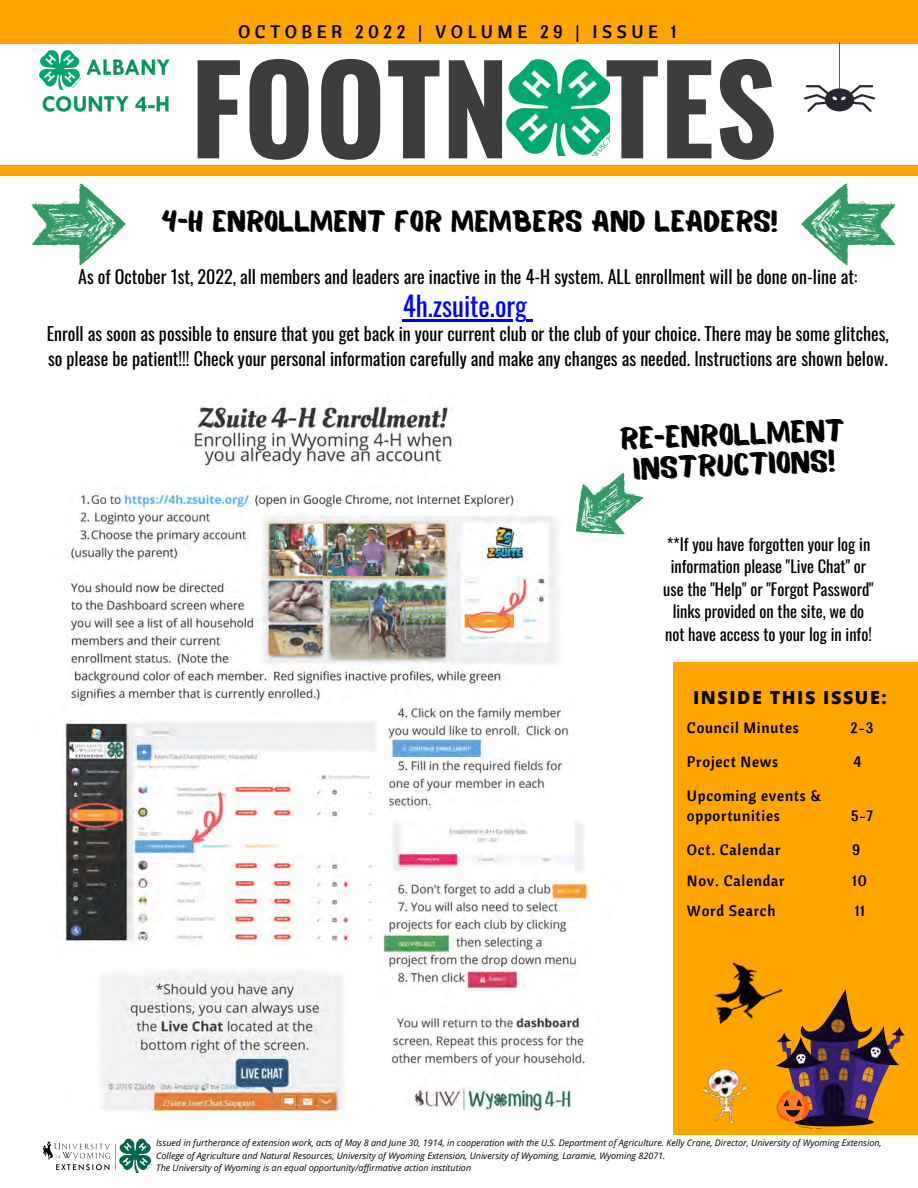
<style>
.page{position:relative;width:918px;height:1188px;background:#fff}
.page>*{position:absolute;margin:0;border:0;box-sizing:border-box;transform-origin:0 0}
.t1{font:700 121.05px "Oswald";letter-spacing:.005em;color:#3d3d3d}
.t2{font:30.9px/30.3px "Balmy";color:#000;text-align:center}
.t3{font:29.85px "Balmy";color:#000}
.t4{font:27px "Oswald";color:#00f}
.t5{font:18px/24.8px "Oswald";color:#000}
.t6{font:18px "Cantora One";letter-spacing:.25em;color:#000}
.t7{font:800 18px "Open Sans";letter-spacing:.085em;color:#000}
.t8{font:16.5px/22.5px "Oswald";color:#000;text-align:center}
.t9{font:15px/20.2px "Cantora One";letter-spacing:.05em;color:#000}
.t10{font:italic 9px/12.5px "Open Sans";color:#000}
</style>
<div class="page">
<div style="left:673px;top:662px;width:245px;height:504px;background:#ffa500"></div>
<img style="left:63px;top:401px;width:562px;height:722px">
<div style="left:0;top:166px;width:918px;height:10px;background:#ffa500"></div>
<div style="left:0;top:0;width:918px;height:43px;background:#ffa500"></div>
<img style="left:507px;top:59px;width:102px;height:96px">
<img style="left:39px;top:59px;width:131px;height:53px">
<img style="left:40px;top:50px;width:40px;height:40px">
<svg style="left:804px;top:42px;width:71px;height:70px"></svg>
<div style="left:0;top:1135px;width:918px;height:53px;background:#fff"></div>
<img style="left:43px;top:1139px;width:108px;height:33px">
<svg style="left:31px;top:183px;width:95px;height:83px"></svg>
<hr style="left:403px;top:319px;width:124px;height:2px;background:#00f">
<svg style="left:527px;top:319px;width:6px;height:2px"></svg>
<svg style="left:801px;top:183px;width:95px;height:83px"></svg>
<svg style="left:556px;top:460px;width:88px;height:97px"></svg>
<img style="left:701px;top:1069px;width:45px;height:55px">
<img style="left:714px;top:962px;width:63px;height:63px">
<img style="left:777px;top:989px;width:128px;height:140px">
<svg style="left:777px;top:1083px;width:32px;height:39px"></svg>
<h3 class="t6" style="left:238px;top:20px;width:440px">OCTOBER 2022 | VOLUME 29 | ISSUE 1</h3>
<h1 class="t1" style="left:190px;top:14px;width:588px">FOOTN TES</h1>
<h3 class="t3" style="left:162px;top:209px;width:618px">4-H ENROLLMENT FOR MEMBERS AND LEADERS!</h3>
<h3 class="t5" style="left:78px;top:264px;width:781px">As of October 1st, 2022, all members and leaders are inactive in the 4-H system. ALL enrollment will be done on-line at:</h3>
<h3 class="t4" style="left:403px;top:284px;width:126px">4h.zsuite.org</h3>
<p class="t5" style="left:47px;top:321px;width:844px">Enroll as soon as possible to ensure that you get back in your current club or the club of your choice. There may be some glitches, so please be patient!!! Check your personal information carefully and make any changes as needed. Instructions are shown below.</p>
<h2 class="t2" style="left:619px;top:427px;width:227px;rotate:-2deg">RE-ENROLLMENT<br>INSTRUCTIONS!</h2>
<h3 class="t8" style="left:663px;top:532px;width:212px">**If you have forgotten your log in information please "Live Chat" or use the "Help" or "Forgot Password" links provided on the site, we do not have access to your log in info!</h3>
<h3 class="t7" style="left:693px;top:685px;width:195px">INSIDE THIS ISSUE:</h3>
<h3 class="t9" style="left:687px;top:717px;width:113px">Council Minutes</h3>
<h3 class="t9" style="left:851px;top:717px;width:24px">2-3</h3>
<h3 class="t9" style="left:687px;top:751px;width:93px">Project News</h3>
<h3 class="t9" style="left:854px;top:751px;width:10px">4</h3>
<h3 class="t9" style="left:687px;top:785px;width:136px">Upcoming events &amp; opportunities</h3>
<h3 class="t9" style="left:851px;top:805px;width:23px">5-7</h3>
<h3 class="t9" style="left:687px;top:839px;width:95px">Oct. Calendar</h3>
<h3 class="t9" style="left:852px;top:839px;width:10px">9</h3>
<h3 class="t9" style="left:687px;top:870px;width:99px">Nov. Calendar</h3>
<h3 class="t9" style="left:852px;top:870px;width:16px">10</h3>
<h3 class="t9" style="left:687px;top:901px;width:90px">Word Search</h3>
<h3 class="t9" style="left:855px;top:901px;width:12px">11</h3>
<p class="t10" style="left:156px;top:1136px;width:727px">Issued in furtherance of extension work, acts of May 8 and June 30, 1914, in cooperation with the U.S. Department of Agriculture. Kelly Crane, Director, University of Wyoming Extension,<br>College of Agriculture and Natural Resources, University of Wyoming Extension, University of Wyoming, Laramie, Wyoming 82071.<br>The University of Wyoming is an equal opportunity/affirmative action institution</p>
</div>
